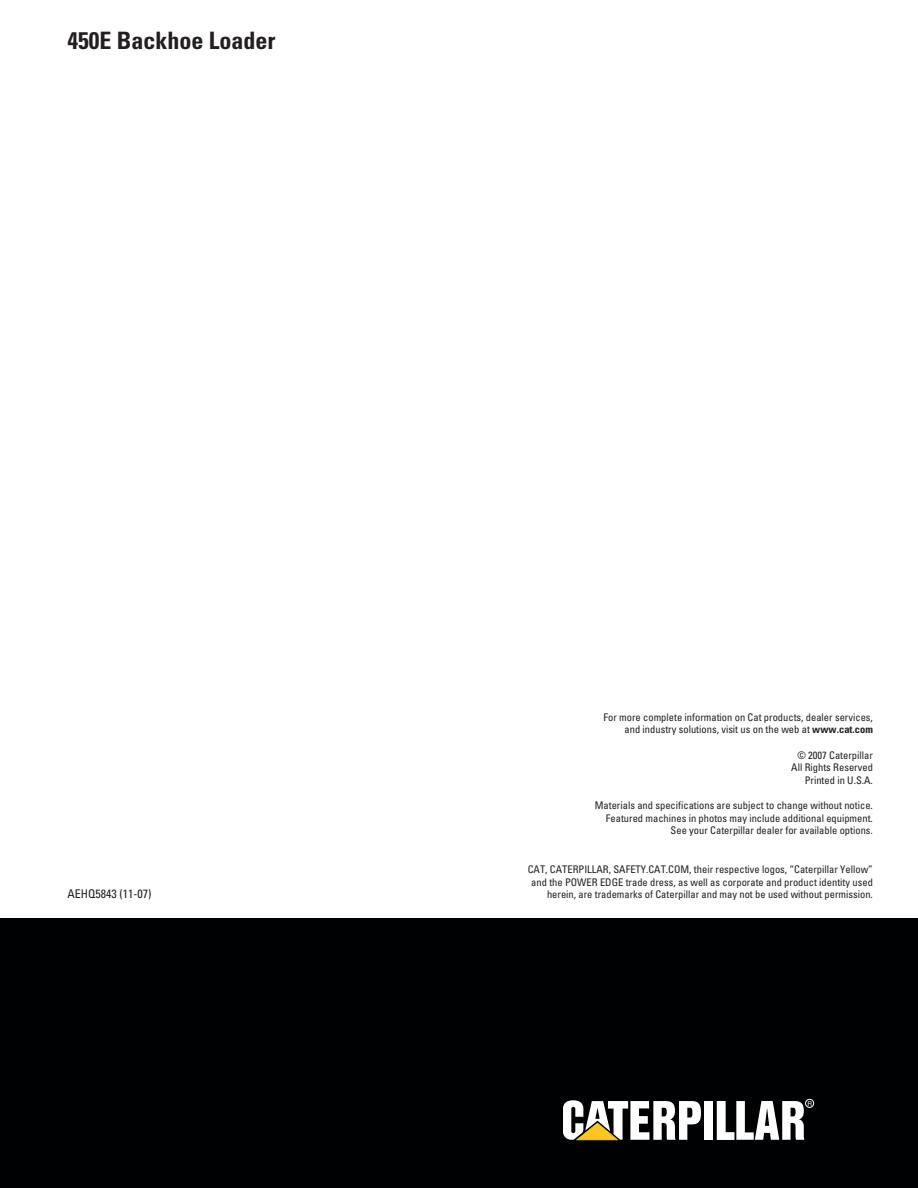
<style>
.page{position:relative;width:918px;height:1188px;background:#fff}
.page>*{position:absolute;margin:0;border:0;box-sizing:border-box;transform-origin:0 0}
.t1{font:700 condensed 24px "Univers";color:#231f20}
.t2{font:condensed 12px "Univers";color:#231f20}
.t3{font:condensed 10.5px/12.6px "Univers";color:#231f20;text-align:right}
.t4{font:6.6px "Helvetica";color:#fff}
.s1{font-weight:700}
</style>
<div class="page">
<div style="left:0;top:918px;width:918px;height:270px;background:#000103"></div>
<div style="left:704px;top:1101px;width:8px;height:39px;background:#fff"></div>
<svg style="left:717px;top:1101px;width:88px;height:39px"></svg>
<svg style="left:563px;top:1100px;width:138px;height:40px"></svg>
<div style="left:805px;top:1099px;width:9px;height:9px;border:1px solid #fff;border-radius:50%"></div>
<h1 class="t1" style="left:67px;top:31px;width:209px">450E Backhoe Loader</h1>
<p class="t3" style="left:604px;top:712px;width:271px">For more complete information on Cat products, dealer services, and industry solutions, visit us on the web at <span class="s1">www.cat.com</span></p>
<p class="t3" style="left:791px;top:750px;width:83px">© 2007 Caterpillar<br>All Rights Reserved<br>Printed in U.S.A.</p>
<p class="t3" style="left:595px;top:800px;width:280px">Materials and specifications are subject to change without notice.<br>Featured machines in photos may include additional equipment.<br>See your Caterpillar dealer for available options.</p>
<p class="t3" style="left:528px;top:864px;width:347px;text-align:center">CAT, CATERPILLAR, SAFETY.CAT.COM, their respective logos, “Caterpillar Yellow” and the POWER EDGE trade dress, as well as corporate and product identity used</p>
<p class="t2" style="left:67px;top:889px;width:85px">AEHQ5843 (11-07)</p>
<p class="t3" style="left:547px;top:889px;width:327px">herein, are trademarks of Caterpillar and may not be used without permission.</p>
<p class="t4" style="left:807px;top:1101px;width:6px">R</p>
</div>
